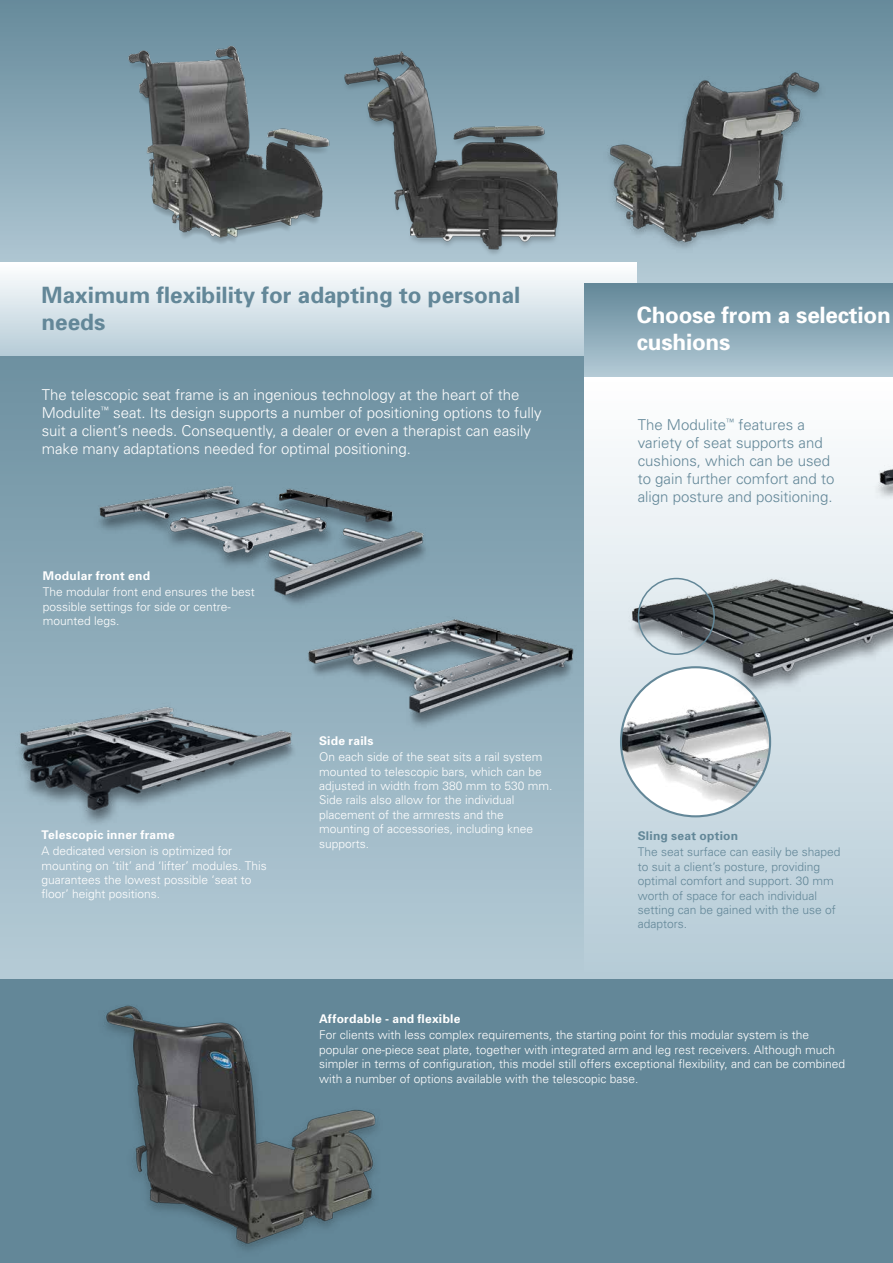
<style>
.page{position:relative;width:893px;height:1263px;background:#fff}
.page>*{position:absolute;margin:0;border:0;box-sizing:border-box;transform-origin:0 0}
.t1{font:700 22.5px/27px "Univers";color:#638798}
.t2{font:700 22.5px/27px "Univers";letter-spacing:-.01em;color:#fff}
.t3{font:300 15px/18px "Univers";color:#fff}
.t4{font:300 15px/18px "Univers";color:#638798}
.t5{font:300 12px/14.4px "Univers";color:#fff}
.t6{font:300 12px/14.4px "Univers";color:#638798}
.t7{font:700 12px "Univers";letter-spacing:.02em;color:#fff}
.t8{font:700 12px "Univers";letter-spacing:.02em;color:#638798}
</style>
<div class="page">
<div style="left:0;top:978px;width:893px;height:285px;background:#638798"></div>
<div style="left:0;top:0;width:893px;height:285px;background:linear-gradient(to bottom,#658a9a,#b6ccd8)"></div>
<svg style="left:0;top:356px;width:585px;height:622px;background:#93afbd"></svg>
<div style="left:585px;top:377px;width:308px;height:601px;background:linear-gradient(to bottom,#feffff,#b4cbd6)"></div>
<img style="left:82px;top:449px;width:358px;height:173px">
<img style="left:273px;top:589px;width:312px;height:149px">
<img style="left:0;top:675px;width:307px;height:159px">
<img style="left:104px;top:1005px;width:273px;height:245px">
<img style="left:851px;top:380px;width:42px;height:124px">
<img style="left:859px;top:969px;width:34px;height:10px">
<img style="left:112px;top:31px;width:225px;height:225px">
<img style="left:595px;top:42px;width:234px;height:234px">
<img style="left:333px;top:38px;width:239px;height:225px">
<div style="left:0;top:263px;width:637px;height:93px;background:linear-gradient(to bottom,#fdfefe,#b5cbd7)"></div>
<div style="left:585px;top:284px;width:308px;height:93px;background:linear-gradient(to bottom,#628798,#b4cbd6)"></div>
<img style="left:621px;top:667px;width:149px;height:149px;border-radius:75px">
<img style="left:595px;top:504px;width:298px;height:208px">
<div style="left:638px;top:578px;width:77px;height:77px;border:2px solid #638798;border-radius:50%"></div>
<h1 class="t1" style="left:42px;top:281px;width:480px">Maximum flexibility for adapting to personal needs</h1>
<p class="t3" style="left:42px;top:386px;width:502px">The telescopic seat frame is an ingenious technology at the heart of the Modulite<sup>™</sup> seat. Its design supports a number of positioning options to fully suit a client’s needs. Consequently, a dealer or even a therapist can easily make many adaptations needed for optimal positioning.</p>
<p class="t7" style="left:43px;top:568px;width:109px">Modular front end</p>
<p class="t5" style="left:43px;top:584px;width:214px">The modular front end ensures the best possible settings for side or centre&shy;mounted legs.</p>
<p class="t7" style="left:42px;top:827px;width:135px">Telescopic inner frame</p>
<p class="t5" style="left:42px;top:843px;width:227px">A dedicated version is optimized for mounting on ‘tilt’ and ‘lifter’ modules. This guarantees the lowest possible ‘seat to floor’ height positions.</p>
<p class="t7" style="left:319px;top:733px;width:56px">Side rails</p>
<p class="t5" style="left:319px;top:749px;width:235px">On each side of the seat sits a rail system mounted to telescopic bars, which can be adjusted in width from 380 mm to 530 mm.<br>Side rails also allow for the individual placement of the armrests and the mounting of accessories, including knee supports.</p>
<h1 class="t2" style="left:637px;top:301px;width:255px">Choose from a selection cushions</h1>
<p class="t4" style="left:638px;top:415px;width:198px">The Modulite<sup>™</sup> features a variety of seat supports and cushions, which can be used to gain further comfort and to align posture and positioning.</p>
<p class="t8" style="left:638px;top:828px;width:102px">Sling seat option</p>
<p class="t6" style="left:638px;top:845px;width:204px">The seat surface can easily be shaped to suit a client’s posture, providing optimal comfort and support. 30 mm worth of space for each individual setting can be gained with the use of adaptors.</p>
<p class="t7" style="left:319px;top:1011px;width:143px">Affordable - and flexible</p>
<p class="t5" style="left:319px;top:1027px;width:528px">For clients with less complex requirements, the starting point for this modular system is the popular one-piece seat plate, together with integrated arm and leg rest receivers. Although much simpler in terms of configuration, this model still offers exceptional flexibility, and can be combined with a number of options available with the telescopic base.</p>
</div>
